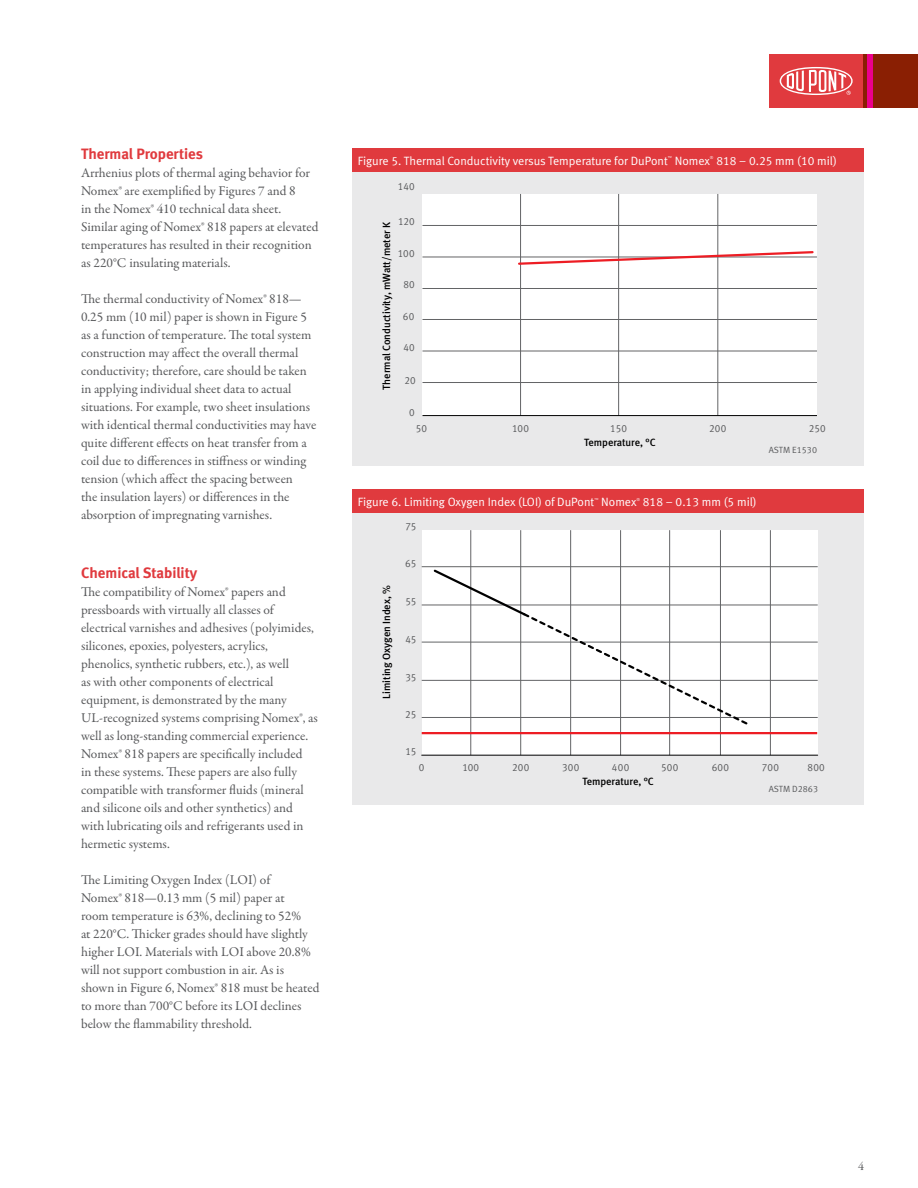
<style>
.page{position:relative;width:918px;height:1188px;background:#fff}
.page>*{position:absolute;margin:0;border:0;box-sizing:border-box;transform-origin:0 0}
.t1{font:15px "Meta Bold LF";color:#e03a3e}
.t2{font:13.5px/18px "Garamond Premr Pro";color:#58595b}
.t3{font:12px "Meta Normal LF";color:#fff}
.t4{font:12px "Garamond Premr Pro";color:#58595b}
.t5{font:10.5px "Meta Medium LF";color:#000}
.t6{font:10.5px "Meta Normal LF";letter-spacing:.015em;color:#58595b;scale:.95 1}
.t7{font:9px "Meta Normal LF";color:#58595b}
.t8{font:4.2px "Meta Normal LF";color:#fff}
</style>
<div class="page">
<div style="left:863px;top:54px;width:55px;height:54px;background:#8a1f03"></div>
<div style="left:769px;top:54px;width:94px;height:54px;background:#e03a3e"></div>
<svg style="left:780px;top:67px;width:73px;height:28px"></svg>
<div style="left:867px;top:54px;width:5px;height:54px;background:#ec008c"></div>
<div style="left:353px;top:169px;width:511px;height:297px;background:#e9e9ea"></div>
<div style="left:422px;top:194px;width:395px;height:222px;background:#fff"></div>
<hr style="left:422px;top:225px;width:395px;height:1px;background:#636466">
<hr style="left:422px;top:257px;width:395px;height:1px;background:#636466">
<hr style="left:422px;top:288px;width:395px;height:1px;background:#636466">
<hr style="left:422px;top:319px;width:395px;height:1px;background:#636466">
<hr style="left:422px;top:351px;width:395px;height:1px;background:#636466">
<hr style="left:422px;top:382px;width:395px;height:1px;background:#636466">
<hr style="left:520px;top:194px;width:1px;height:222px;background:#636466">
<hr style="left:618px;top:194px;width:1px;height:222px;background:#636466">
<hr style="left:718px;top:194px;width:1px;height:222px;background:#636466">
<svg style="left:517px;top:250px;width:298px;height:16px"></svg>
<hr style="left:422px;top:415px;width:395px;height:1px;background:#000">
<div style="left:353px;top:148px;width:511px;height:24px;background:#e03a3e"></div>
<div style="left:353px;top:494px;width:511px;height:311px;background:#e9e9ea"></div>
<div style="left:422px;top:530px;width:396px;height:225px;background:#fff"></div>
<hr style="left:422px;top:566px;width:396px;height:1px;background:#636466">
<hr style="left:422px;top:605px;width:396px;height:1px;background:#636466">
<hr style="left:422px;top:642px;width:396px;height:1px;background:#636466">
<hr style="left:422px;top:680px;width:396px;height:1px;background:#636466">
<hr style="left:422px;top:717px;width:396px;height:1px;background:#636466">
<hr style="left:471px;top:530px;width:1px;height:225px;background:#636466">
<hr style="left:520px;top:530px;width:1px;height:225px;background:#636466">
<hr style="left:570px;top:530px;width:1px;height:225px;background:#636466">
<hr style="left:620px;top:530px;width:1px;height:225px;background:#636466">
<hr style="left:669px;top:530px;width:1px;height:225px;background:#636466">
<hr style="left:720px;top:530px;width:1px;height:225px;background:#636466">
<hr style="left:770px;top:530px;width:1px;height:225px;background:#636466">
<hr style="left:422px;top:732px;width:395px;height:2px;background:#ed1d24">
<svg style="left:432px;top:568px;width:320px;height:159px"></svg>
<hr style="left:422px;top:755px;width:396px;height:1px;background:#000">
<div style="left:353px;top:490px;width:511px;height:23px;background:#e03a3e"></div>
<p class="t1" style="left:81px;top:145px;width:123px">Thermal Properties</p>
<p class="t2" style="left:81px;top:165px;width:239px">Arrhenius plots of thermal aging behavior for Nomex® are exemplified by Figures 7 and 8<br>in the Nomex® 410 technical data sheet.<br>Similar aging of Nomex® 818 papers at elevated temperatures has resulted in their recognition as 220°C insulating materials.</p>
<p class="t2" style="left:81px;top:291px;width:237px">The thermal conductivity of Nomex® 818— 0.25 mm (10 mil) paper is shown in Figure 5 as a function of temperature. The total system construction may affect the overall thermal conductivity; therefore, care should be taken in applying individual sheet data to actual situations. For example, two sheet insulations with identical thermal conductivities may have quite different effects on heat transfer from a coil due to differences in stiffness or winding tension (which affect the spacing between<br>the insulation layers) or differences in the absorption of impregnating varnishes.</p>
<p class="t1" style="left:81px;top:564px;width:118px">Chemical Stability</p>
<p class="t2" style="left:81px;top:583px;width:238px">The compatibility of Nomex® papers and pressboards with virtually all classes of electrical varnishes and adhesives (polyimides, silicones, epoxies, polyesters, acrylics, phenolics, synthetic rubbers, etc.), as well<br>as with other components of electrical equipment, is demonstrated by the many UL-recognized systems comprising Nomex®, as well as long-standing commercial experience.<br>Nomex® 818 papers are specifically included<br>in these systems. These papers are also fully compatible with transformer fluids (mineral and silicone oils and other synthetics) and with lubricating oils and refrigerants used in hermetic systems.</p>
<p class="t2" style="left:81px;top:871px;width:240px">The Limiting Oxygen Index (LOI) of<br>Nomex® 818—0.13 mm (5 mil) paper at<br>room temperature is 63%, declining to 52%<br>at 220°C. Thicker grades should have slightly higher LOI. Materials with LOI above 20.8% will not support combustion in air. As is shown in Figure 6, Nomex® 818 must be heated to more than 700°C before its LOI declines below the flammability threshold.</p>
<p class="t3" style="left:358px;top:154px;width:311px">Figure 5. Thermal Conductivity versus Temperature for DuPont</p>
<p class="t8" style="left:668px;top:155px;width:6px">™</p>
<p class="t3" style="left:675px;top:154px;width:37px">Nomex</p>
<p class="t8" style="left:710px;top:155px;width:5px">®</p>
<p class="t3" style="left:716px;top:154px;width:122px">818 – 0.25 mm (10 mil)</p>
<p class="t6" style="left:398px;top:181px;width:19px">140</p>
<p class="t6" style="left:398px;top:216px;width:19px">120</p>
<p class="t5" style="left:380px;top:390px;width:169px;rotate:-90deg">Thermal Conductivity, mWatt/meter K</p>
<p class="t6" style="left:398px;top:247px;width:19px">100</p>
<p class="t6" style="left:403px;top:279px;width:14px">80</p>
<p class="t6" style="left:403px;top:310px;width:14px">60</p>
<p class="t6" style="left:403px;top:342px;width:14px">40</p>
<p class="t6" style="left:404px;top:374px;width:13px">20</p>
<p class="t6" style="left:409px;top:406px;width:7px">0</p>
<p class="t6" style="left:416px;top:422px;width:13px">50</p>
<p class="t6" style="left:512px;top:422px;width:19px">100</p>
<p class="t6" style="left:610px;top:422px;width:19px">150</p>
<p class="t6" style="left:709px;top:422px;width:20px">200</p>
<p class="t6" style="left:809px;top:422px;width:19px">250</p>
<p class="t5" style="left:584px;top:436px;width:73px">Temperature, °C</p>
<p class="t7" style="left:769px;top:444px;width:50px">ASTM E1530</p>
<p class="t3" style="left:358px;top:495px;width:238px">Figure 6. Limiting Oxygen Index (LOI) of DuPont</p>
<p class="t8" style="left:594px;top:497px;width:6px">™</p>
<p class="t3" style="left:601px;top:495px;width:37px">Nomex</p>
<p class="t8" style="left:637px;top:497px;width:5px">®</p>
<p class="t3" style="left:643px;top:495px;width:115px">818 – 0.13 mm (5 mil)</p>
<p class="t6" style="left:405px;top:520px;width:13px">75</p>
<p class="t5" style="left:380px;top:699px;width:115px;rotate:-90deg">Limiting Oxygen Index, %</p>
<p class="t6" style="left:405px;top:558px;width:13px">65</p>
<p class="t6" style="left:405px;top:595px;width:13px">55</p>
<p class="t6" style="left:405px;top:633px;width:13px">45</p>
<p class="t6" style="left:405px;top:671px;width:13px">35</p>
<p class="t6" style="left:405px;top:708px;width:13px">25</p>
<p class="t6" style="left:405px;top:745px;width:13px">15</p>
<p class="t6" style="left:419px;top:761px;width:7px">0</p>
<p class="t6" style="left:462px;top:761px;width:19px">100</p>
<p class="t6" style="left:512px;top:761px;width:20px">200</p>
<p class="t6" style="left:562px;top:761px;width:20px">300</p>
<p class="t6" style="left:612px;top:761px;width:20px">400</p>
<p class="t6" style="left:661px;top:761px;width:20px">500</p>
<p class="t6" style="left:712px;top:761px;width:20px">600</p>
<p class="t6" style="left:762px;top:761px;width:20px">700</p>
<p class="t6" style="left:808px;top:761px;width:20px">800</p>
<p class="t7" style="left:769px;top:784px;width:51px">ASTM D2863</p>
<p class="t5" style="left:582px;top:776px;width:73px">Temperature, °C</p>
<p class="t4" style="left:858px;top:1159px;width:7px">4</p>
</div>
